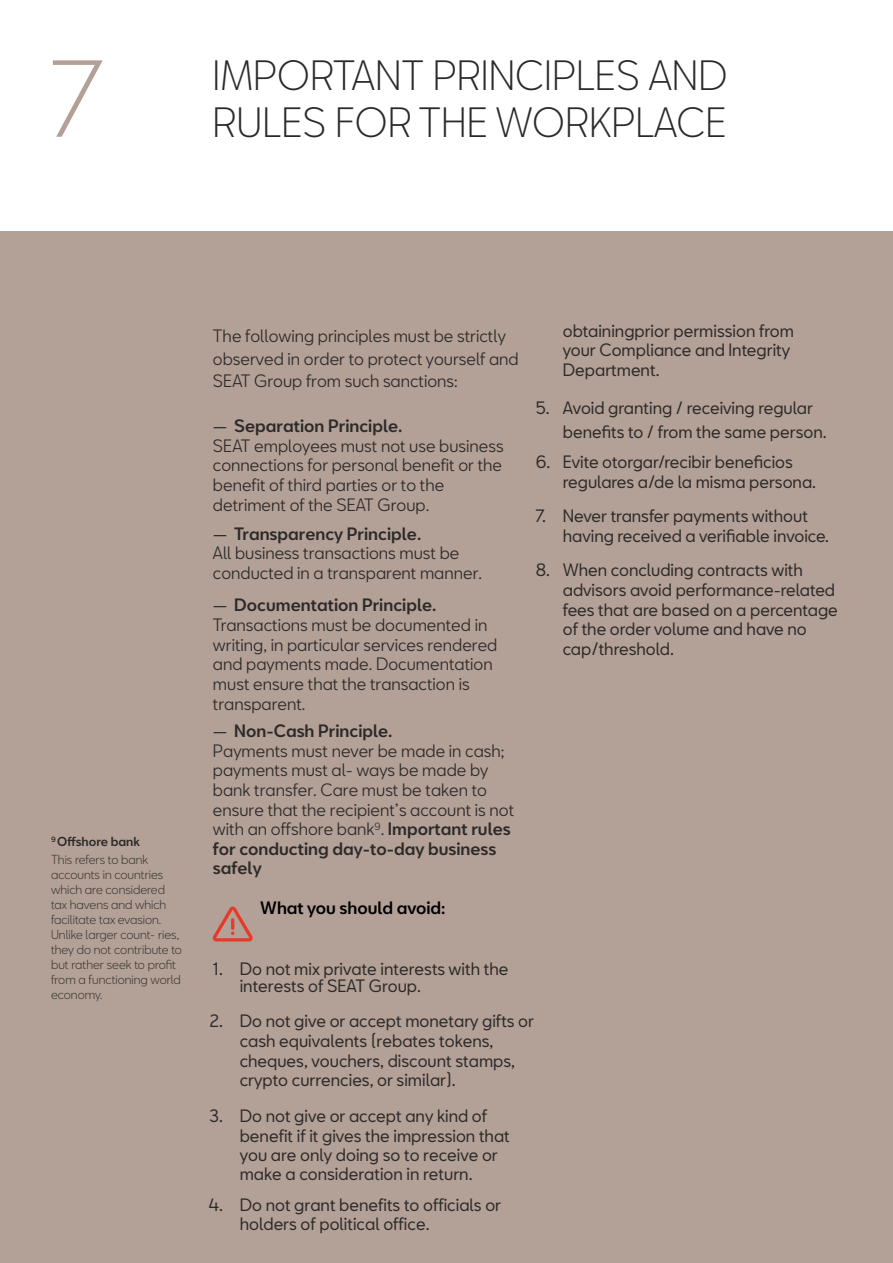
<style>
.page{position:relative;width:893px;height:1263px;background:#fff}
.page>*{position:absolute;margin:0;border:0;box-sizing:border-box;transform-origin:0 0}
.Subtítulo{font:300 100.5px "SEATBCN";color:#b3a097}
.t1{font:300 39px/46.8px "SEATBCN";color:#2c2a29}
.t2{font:16.5px/19.8px "SEATBCN";color:#2c2a29}
.t3{font:16.5px/19.6px "SEATBCN";color:#2c2a29}
.t4{font:500 16.5px "SEATBCN";color:#000}
.Texto_lateral{font:300 12px/15px "SEATBCN";color:#2c2a29}
.Texto_lateral-2{font:500 12px "SEATBCN";color:#2c2a29}
.s1{font-style:inherit}
.s2{font-weight:500}
</style>
<div class="page">
<div style="left:0;top:232px;width:893px;height:1031px;background:#b3a097"></div>
<svg style="left:213px;top:907px;width:40px;height:34px"></svg>
<p class="Subtítulo" style="left:51px;top:26px;width:53px">7</p>
<p class="t1" style="left:213px;top:54px;width:516px">IMPORTANT PRINCIPLES AND<br>RULES FOR THE WORKPLACE</p>
<p class="Texto_lateral-2" style="left:51px;top:835px;width:90px"><sup>9</sup> Offshore bank</p>
<p class="Texto_lateral" style="left:51px;top:853px;width:133px">This refers to bank accounts in countries which are considered tax havens and which facilitate tax evasion.<br>Unlike larger count- ries, they do not contribute to but rather seek to profit from a functioning world economy.</p>
<p class="t3" style="left:213px;top:326px;width:307px;line-height:22.5px">The following principles must be strictly observed in order to protect yourself and<br>SEAT Group from such sanctions:</p>
<p class="t3" style="left:213px;top:417px;width:292px"><span class="s1">—</span> <span class="s2">Separation Principle.<br></span>SEAT employees must not use business connections for personal benefit or the benefit of third parties or to the detriment of the SEAT Group.</p>
<p class="t3" style="left:213px;top:525px;width:271px"><span class="s1">—</span> <span class="s2">Transparency Principle.<br></span>All business transactions must be conducted in a transparent manner.</p>
<p class="t3" style="left:213px;top:596px;width:286px"><span class="s1">—</span> <span class="s2">Documentation Principle.<br></span>Transactions must be documented in writing, in particular services rendered and payments made. Documentation must ensure that the transaction is transparent.</p>
<p class="t3" style="left:213px;top:722px;width:303px"><span class="s1">—</span> <span class="s2">Non-Cash Principle.<br></span>Payments must never be made in cash; payments must al- ways be made by bank transfer. Care must be taken to ensure that the recipient’s account is not with an offshore bank<sup>9</sup>. <span class="s2">Important rules for conducting day-to-day business safely</span></p>
<p class="t4" style="left:260px;top:898px;width:187px">What you should avoid:</p>
<p class="t2" style="left:563px;top:322px;width:233px">obtainingprior permission from your Compliance and Integrity<br>Department.</p>
<p class="t2" style="left:563px;top:397px;width:265px;line-height:24px;text-indent:-27px">5. Avoid granting / receiving regular benefits to / from the same person.</p>
<p class="t2" style="left:563px;top:453px;width:255px;text-indent:-27px">6. Evite otorgar/recibir beneficios regulares a/de la misma persona.</p>
<p class="t2" style="left:563px;top:507px;width:268px;text-indent:-27px">7. Never transfer payments without having received a verifiable invoice.</p>
<p class="t2" style="left:563px;top:561px;width:277px;text-indent:-27px">8. When concluding contracts with advisors avoid performance-related fees that are based on a percentage of the order volume and have no cap/threshold.</p>
<p class="t2" style="left:240px;top:961px;width:270px;line-height:17.5px;text-indent:-27px">1. Do not mix private interests with the interests of SEAT Group.</p>
<p class="t2" style="left:240px;top:1013px;width:296px;line-height:19.4px;text-indent:-30px">2. Do not give or accept monetary gifts or cash equivalents (rebates tokens, cheques, vouchers, discount stamps, crypto currencies, or similar).</p>
<p class="t2" style="left:240px;top:1107px;width:272px;line-height:19.4px;text-indent:-30px">3. Do not give or accept any kind of benefit if it gives the impression that you are only doing so to receive or make a consideration in return.</p>
<p class="t2" style="left:240px;top:1196px;width:263px;text-indent:-31px">4. Do not grant benefits to officials or holders of political office.</p>
</div>
